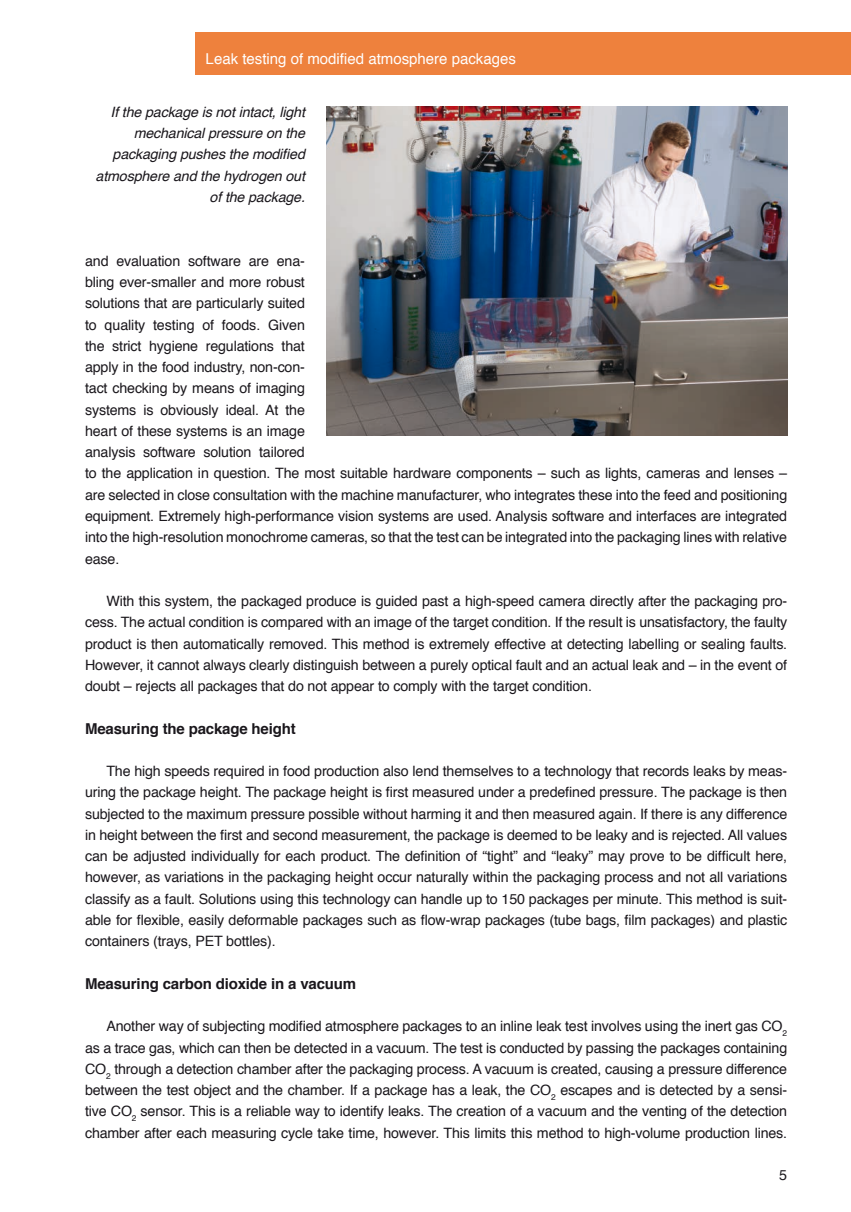
<style>
.page{position:relative;width:851px;height:1212px;background:#fff}
.page>*{position:absolute;margin:0;border:0;box-sizing:border-box;transform-origin:0 0}
.t1{font:700 15px "Helvetica";letter-spacing:-.01em;color:#1a171c}
.t2{font:15px "Helvetica";color:#fff}
.t3{font:14.25px/21.3px "Helvetica";letter-spacing:-.01em;color:#1a171c;text-align:justify}
.t4{font:italic 14.25px/21.3px "Helvetica";letter-spacing:-.01em;color:#1a171c;text-align:right}
</style>
<div class="page">
<div style="left:195px;top:32px;width:655px;height:42px;background:#ee813d"></div>
<img style="left:326px;top:106px;width:461px;height:330px">
<p class="t2" style="left:206px;top:47px;width:312px">Leak testing of modified atmosphere packages</p>
<p class="t4" style="left:96px;top:102px;width:211px">If the package is not intact, light mechanical pressure on the packaging pushes the modified atmosphere and the hydrogen out of the package.</p>
<p class="t3" style="left:85px;top:251px;width:703px;text-align:left">and evaluation software are ena-<br>bling ever-smaller and more robust<br>solutions that are particularly suited<br>to quality testing of foods. Given<br>the strict hygiene regulations that<br>apply in the food industry, non-con-<br>tact checking by means of imaging<br>systems is obviously ideal. At the<br>heart of these systems is an image<br>analysis software solution tailored<br>to the application in question. The most suitable hardware components – such as lights, cameras and lenses – are selected in close consultation with the machine manufacturer, who integrates these into the feed and positioning equipment. Extremely high-performance vision systems are used. Analysis software and interfaces are integrated into the high-resolution monochrome cameras, so that the test can be integrated into the packaging lines with relative ease.</p>
<p class="t3" style="left:85px;top:591px;width:703px;text-indent:21px">With this system, the packaged produce is guided past a high-speed camera directly after the packaging pro&shy;cess. The actual condition is compared with an image of the target condition. If the result is unsatisfactory, the faulty product is then automatically removed. This method is extremely effective at detecting labelling or sealing faults.<br>However, it cannot always clearly distinguish between a purely optical fault and an actual leak and – in the event of doubt – rejects all packages that do not appear to comply with the target condition.</p>
<p class="t1" style="left:85px;top:716px;width:212px">Measuring the package height</p>
<p class="t3" style="left:85px;top:761px;width:703px;text-indent:21px">The high speeds required in food production also lend themselves to a technology that records leaks by meas&shy;uring the package height. The package height is first measured under a predefined pressure. The package is then subjected to the maximum pressure possible without harming it and then measured again. If there is any difference in height between the first and second measurement, the package is deemed to be leaky and is rejected. All values can be adjusted individually for each product. The definition of “tight” and “leaky” may prove to be difficult here, however, as variations in the packaging height occur naturally within the packaging process and not all variations classify as a fault. Solutions using this technology can handle up to 150 packages per minute. This method is suit&shy;able for flexible, easily deformable packages such as flow-wrap packages (tube bags, film packages) and plastic containers (trays, PET bottles).</p>
<p class="t1" style="left:85px;top:971px;width:272px">Measuring carbon dioxide in a vacuum</p>
<p class="t3" style="left:85px;top:1016px;width:703px;text-indent:21px">Another way of subjecting modified atmosphere packages to an inline leak test involves using the inert gas CO<sub>2 </sub>as a trace gas, which can then be detected in a vacuum. The test is conducted by passing the packages containing CO<sub>2</sub> through a detection chamber after the packaging process. A vacuum is created, causing a pressure difference between the test object and the chamber. If a package has a leak, the CO<sub>2</sub> escapes and is detected by a sensi&shy;tive CO<sub>2</sub> sensor. This is a reliable way to identify leaks. The creation of a vacuum and the venting of the detection chamber after each measuring cycle take time, however. This limits this method to high-volume production lines.</p>
<p class="t3" style="left:779px;top:1165px;width:9px">5</p>
</div>
